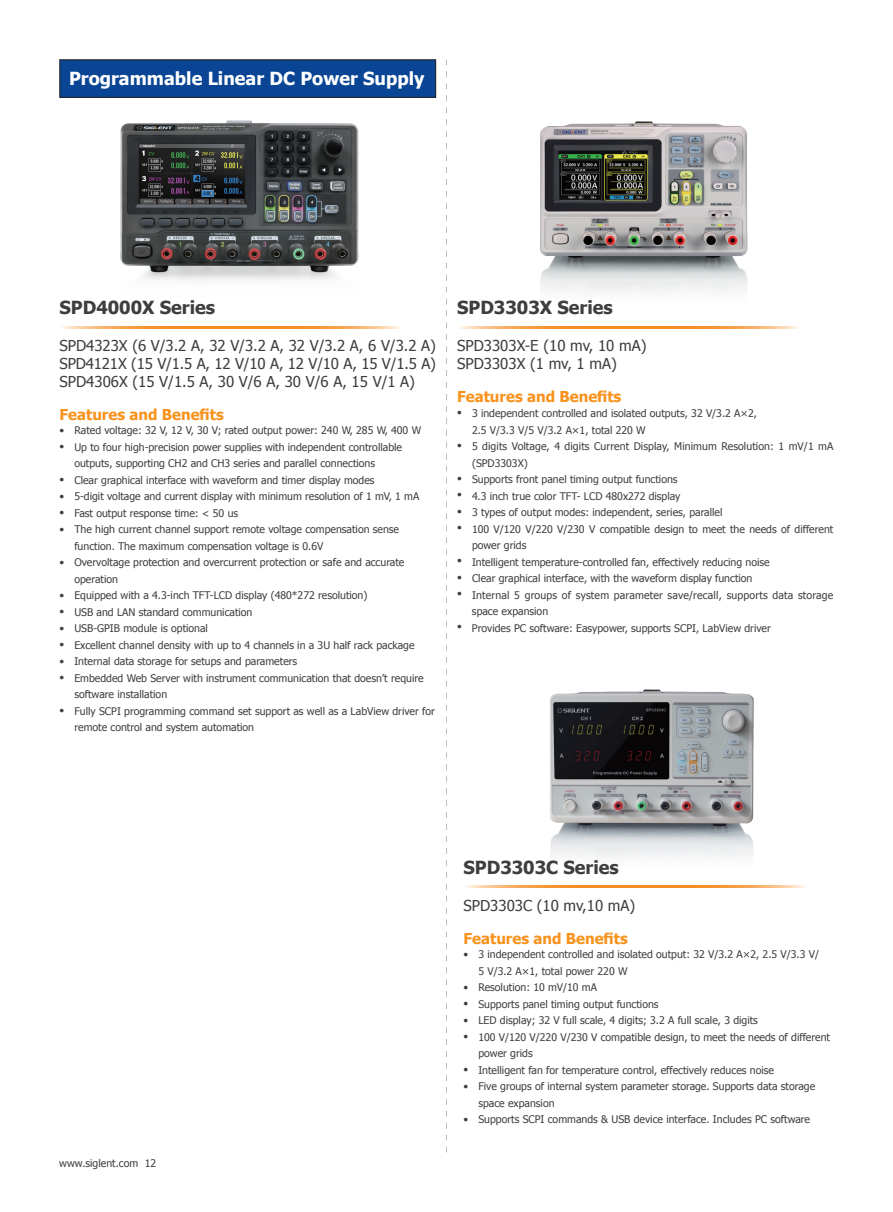
<style>
.page{position:relative;width:893px;height:1212px;background:#fff}
.page>*{position:absolute;margin:0;border:0;box-sizing:border-box;transform-origin:0 0}
.t1{font:700 18px "Tahoma";color:#3e3e3f}
.t2{font:700 18px "Tahoma";color:#fff}
.t3{font:15px/18px "Tahoma";color:#3e3e3f;text-align:justify}
.t4{font:700 15px "Tahoma";color:#f7931d}
.t5{font:10.5px/16.5px "Tahoma";color:#3e3e3f}
</style>
<div class="page">
<svg style="left:446px;top:60px;width:1px;height:1092px"></svg>
<img style="left:120px;top:120px;width:239px;height:160px">
<svg style="left:62px;top:326px;width:338px;height:2px"></svg>
<div style="left:60px;top:60px;width:376px;height:37px;background:#094594"></div>
<div style="left:60px;top:60px;width:376px;height:38px;border:1px solid #231f20"></div>
<img style="left:540px;top:121px;width:208px;height:172px">
<img style="left:550px;top:689px;width:204px;height:169px">
<svg style="left:466px;top:885px;width:338px;height:3px"></svg>
<svg style="left:460px;top:326px;width:338px;height:2px"></svg>
<h1 class="t2" style="left:69px;top:66px;width:357px">Programmable Linear DC Power Supply</h1>
<h1 class="t1" style="left:60px;top:295px;width:157px">SPD4000X Series</h1>
<h2 class="t3" style="left:60px;top:336px;width:378px">SPD4323X (6 V/3.2 A, 32 V/3.2 A, 32 V/3.2 A, 6 V/3.2 A)<br>SPD4121X (15 V/1.5 A, 12 V/10 A, 12 V/10 A, 15 V/1.5 A)<br>SPD4306X (15 V/1.5 A, 30 V/6 A, 30 V/6 A, 15 V/1 A)</h2>
<h2 class="t4" style="left:60px;top:404px;width:166px">Features and Benefits</h2>
<p class="t5" style="left:60px;top:421px;width:6px">• •</p>
<p class="t5" style="left:60px;top:471px;width:6px;text-align:justify">• • • •</p>
<p class="t5" style="left:60px;top:553px;width:6px">•</p>
<p class="t5" style="left:60px;top:586px;width:6px;text-align:justify">• • • • • •</p>
<p class="t5" style="left:60px;top:702px;width:6px">•</p>
<p class="t5" style="left:74px;top:422px;width:362px">Rated voltage: 32 V, 12 V, 30 V; rated output power: 240 W, 285 W, 400 W Up to four high-precision power supplies with independent controllable outputs, supporting CH2 and CH3 series and parallel connections<br>Clear graphical interface with waveform and timer display modes<br>5-digit voltage and current display with minimum resolution of 1 mV, 1 mA Fast output response time: &lt; 50 us<br>The high current channel support remote voltage compensation sense function. The maximum compensation voltage is 0.6V<br>Overvoltage protection and overcurrent protection or safe and accurate operation<br>Equipped with a 4.3-inch TFT-LCD display (480*272 resolution)<br>USB and LAN standard communication<br>USB-GPIB module is optional<br>Excellent channel density with up to 4 channels in a 3U half rack package Internal data storage for setups and parameters<br>Embedded Web Server with instrument communication that doesn’t require software installation<br>Fully SCPI programming command set support as well as a LabView driver for remote control and system automation</p>
<h1 class="t1" style="left:457px;top:295px;width:157px">SPD3303X Series</h1>
<h2 class="t3" style="left:457px;top:336px;width:191px">SPD3303X-E (10 mv, 10 mA)<br>SPD3303X (1 mv, 1 mA)</h2>
<h2 class="t4" style="left:457px;top:386px;width:166px">Features and Benefits</h2>
<p class="t5" style="left:457px;top:403px;width:6px">•</p>
<p class="t5" style="left:457px;top:436px;width:6px">•</p>
<p class="t5" style="left:457px;top:469px;width:6px;text-align:justify">• • • •</p>
<p class="t5" style="left:457px;top:552px;width:6px;text-align:justify">• • •</p>
<p class="t5" style="left:457px;top:618px;width:6px">•</p>
<p class="t5" style="left:472px;top:404px;width:363px">3 independent controlled and isolated outputs, 32 V/3.2 A×2,<br>2.5 V/3.3 V/5 V/3.2 A×1, total 220 W<br>5 digits Voltage, 4 digits Current Display, Minimum Resolution: 1 mV/1 mA (SPD3303X)<br>Supports front panel timing output functions<br>4.3 inch true color TFT- LCD 480x272 display<br>3 types of output modes: independent, series, parallel<br>100 V/120 V/220 V/230 V compatible design to meet the needs of different power grids<br>Intelligent temperature-controlled fan, effectively reducing noise<br>Clear graphical interface, with the waveform display function<br>Internal 5 groups of system parameter save/recall, supports data storage space expansion<br>Provides PC software: Easypower, supports SCPI, LabView driver</p>
<p class="t5" style="left:59px;top:1154px;width:98px">www.siglent.com 12</p>
<h1 class="t1" style="left:463px;top:855px;width:157px">SPD3303C Series</h1>
<h2 class="t3" style="left:463px;top:896px;width:173px">SPD3303C (10 mv,10 mA)</h2>
<h2 class="t4" style="left:463px;top:928px;width:166px">Features and Benefits</h2>
<p class="t5" style="left:463px;top:945px;width:6px">•</p>
<p class="t5" style="left:463px;top:978px;width:6px;text-align:justify">• • • •</p>
<p class="t5" style="left:463px;top:1061px;width:6px">• •</p>
<p class="t5" style="left:463px;top:1110px;width:6px">•</p>
<p class="t5" style="left:478px;top:946px;width:353px">3 independent controlled and isolated output: 32 V/3.2 A×2, 2.5 V/3.3 V/<br>5 V/3.2 A×1, total power 220 W<br>Resolution: 10 mV/10 mA<br>Supports panel timing output functions<br>LED display; 32 V full scale, 4 digits; 3.2 A full scale, 3 digits<br>100 V/120 V/220 V/230 V compatible design, to meet the needs of different power grids<br>Intelligent fan for temperature control, effectively reduces noise<br>Five groups of internal system parameter storage. Supports data storage space expansion<br>Supports SCPI commands &amp; USB device interface. Includes PC software</p>
</div>
